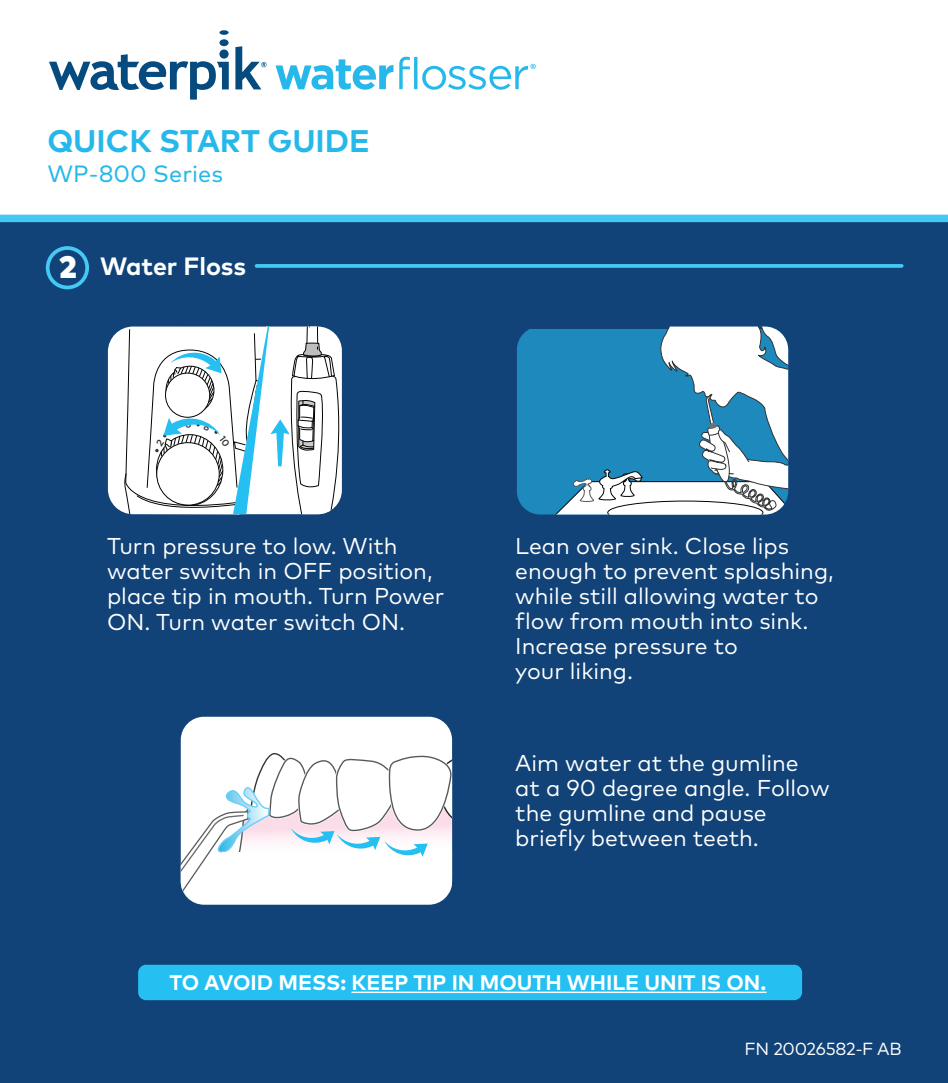
<style>
.page{position:relative;width:948px;height:1083px;background:#fff}
.page>*{position:absolute;margin:0;border:0;box-sizing:border-box;transform-origin:0 0}
.t1{font:700 31.25px "Mark Pro";color:#27b8eb}
.t2{font:700 25px "Mark Pro";letter-spacing:-.005em;color:#fff}
.t3{font:23.5px "Mark Pro";color:#27b8eb}
.t4{font:23px/25px "Mark Pro";color:#fff}
.t5{font:700 21px "Mark Pro";color:#fff}
.t6{font:17.5px "Mark Pro";letter-spacing:-.02em;color:#fff}
.s1{font-weight:900;font-size:31px}
</style>
<div class="page">
<div style="left:0;top:222px;width:948px;height:860px;background:#114378"></div>
<div style="left:0;top:215px;width:948px;height:7px;background:#44c8f4"></div>
<div style="left:138px;top:964px;width:664px;height:36px;background:#25c0f1;border-radius:8px"></div>
<hr style="left:351px;top:991px;width:415px;height:2px;background:#fff">
<div style="left:181px;top:716px;width:271px;height:188px;background:#fff;border-radius:23px"></div>
<svg style="left:181px;top:753px;width:271px;height:151px"></svg>
<div style="left:517px;top:329px;width:271px;height:185px;background:#1e89bd"></div>
<svg style="left:539px;top:326px;width:249px;height:188px"></svg>
<div style="left:46px;top:246px;width:43px;height:43px;border:4px solid #44c8f4;border-radius:50%"></div>
<svg style="left:256px;top:264px;width:645px;height:4px;background:#40bfec"></svg>
<svg style="left:49px;top:30px;width:217px;height:70px"></svg>
<svg style="left:275px;top:57px;width:260px;height:33px"></svg>
<svg style="left:108px;top:326px;width:234px;height:189px"></svg>
<h1 class="t1" style="left:47px;top:118px;width:324px">QUICK START GUIDE</h1>
<p class="t3" style="left:47px;top:156px;width:177px">WP-800 Series</p>
<p class="t2" style="left:59px;top:247px;width:189px"><span class="s1">2</span> Water Floss</p>
<p class="t4" style="left:107px;top:532px;width:339px">Turn pressure to low. With water switch in OFF position, place tip in mouth. Turn Power<br>ON. Turn water switch ON.</p>
<p class="t4" style="left:515px;top:531px;width:320px">Lean over sink. Close lips enough to prevent splashing, while still allowing water to flow from mouth into sink.<br>Increase pressure to<br>your liking.</p>
<p class="t4" style="left:515px;top:748px;width:316px">Aim water at the gumline<br>at a 90 degree angle. Follow the gumline and pause briefly between teeth.</p>
<p class="t5" style="left:169px;top:966px;width:598px">TO AVOID MESS: KEEP TIP IN MOUTH WHILE UNIT IS ON.</p>
<p class="t6" style="left:744px;top:1035px;width:158px">FN 20026582-F AB</p>
</div>
